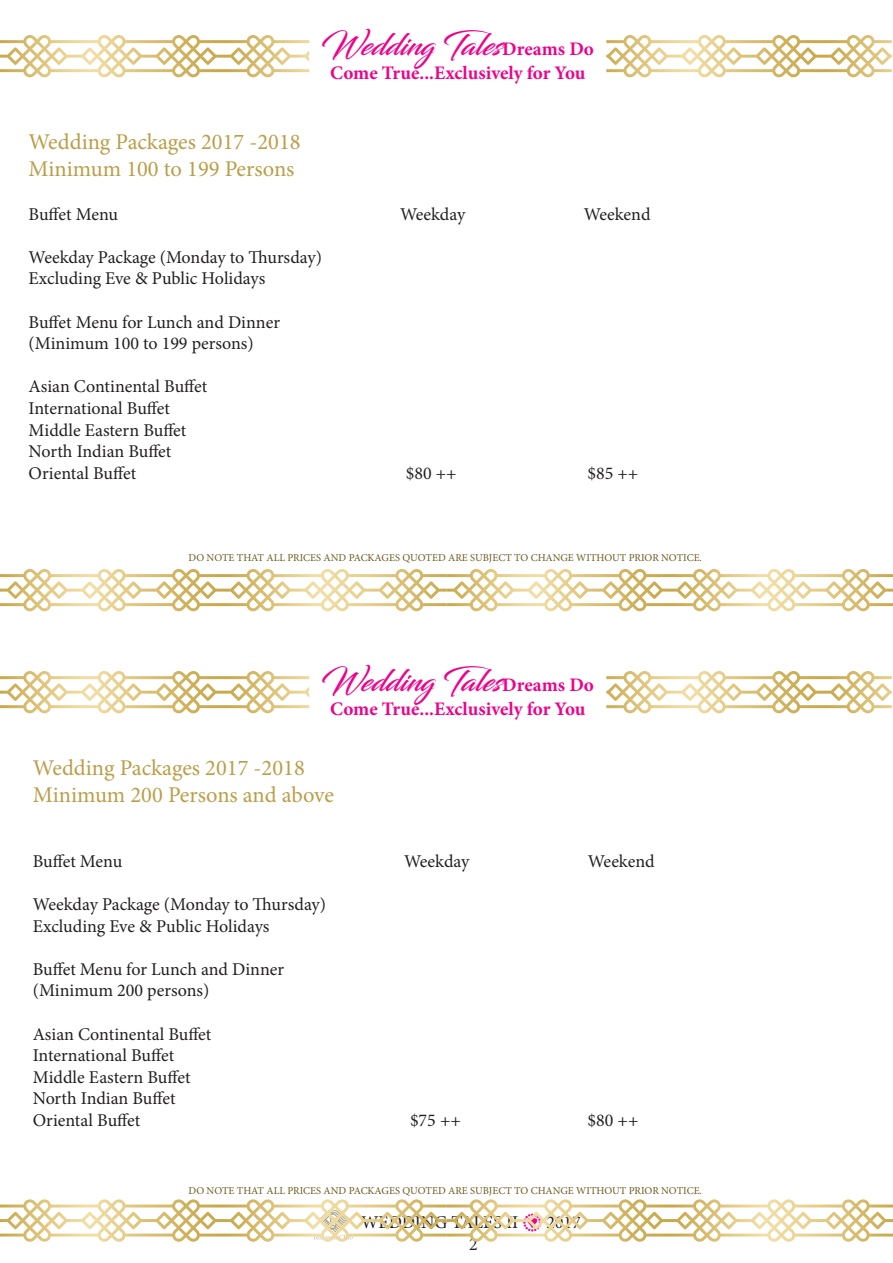
<style>
.page{position:relative;width:893px;height:1263px;background:#fff}
.page>*{position:absolute;margin:0;border:0;box-sizing:border-box;transform-origin:0 0}
.t1{font:30px "Blacksword";color:#ed028c}
.t2{font:22.5px/27px "Minion Pro";color:#ba9e48}
.t3{font:700 19.2px "Minion Pro";letter-spacing:-.005em;color:#ed028c}
.t4{font:18px/21.6px "Minion Pro";color:#231f20}
.t5{font:10.5px "Minion Pro";color:#6c5b21}
.s1{font-family:"Minion Pro";font-weight:700;font-size:19.2px}
.s2{font-family:"Heart Things";color:#ed028c}
</style>
<div class="page">
<svg style="left:0;top:1199px;width:893px;height:43px"></svg>
<svg style="left:0;top:569px;width:893px;height:42px"></svg>
<svg style="left:0;top:35px;width:309px;height:42px"></svg>
<svg style="left:606px;top:35px;width:286px;height:42px"></svg>
<svg style="left:0;top:671px;width:309px;height:42px"></svg>
<svg style="left:606px;top:671px;width:286px;height:42px"></svg>
<h1 class="t1" style="left:322px;top:27px;width:274px">Wedding Tales<span class="s1">Dreams Do</span></h1>
<p class="t3" style="left:330px;top:60px;width:257px">Come True...Exclusively for You</p>
<p class="t2" style="left:29px;top:129px;width:274px">Wedding Packages 2017 -2018<br>Minimum 100 to 199 Persons</p>
<p class="t4" style="left:29px;top:203px;width:91px">Buffet Menu</p>
<p class="t4" style="left:400px;top:203px;width:67px">Weekday</p>
<p class="t4" style="left:584px;top:203px;width:68px">Weekend</p>
<p class="t4" style="left:29px;top:246px;width:295px">Weekday Package (Monday to Thursday)<br>Excluding Eve &amp; Public Holidays</p>
<p class="t4" style="left:29px;top:311px;width:253px">Buffet Menu for Lunch and Dinner (Minimum 100 to 199 persons)</p>
<p class="t4" style="left:29px;top:376px;width:180px">Asian Continental Buffet<br>International Buffet<br>Middle Eastern Buffet<br>North Indian Buffet<br>Oriental Buffet</p>
<p class="t4" style="left:406px;top:462px;width:52px">$80 ++</p>
<p class="t4" style="left:587px;top:462px;width:52px">$85 ++</p>
<p class="t5" style="left:188px;top:551px;width:515px">DO NOTE THAT ALL PRICES AND PACKAGES QUOTED ARE SUBJECT TO CHANGE WITHOUT PRIOR NOTICE.</p>
<h1 class="t1" style="left:322px;top:663px;width:274px">Wedding Tales<span class="s1">Dreams Do</span></h1>
<p class="t3" style="left:330px;top:696px;width:257px">Come True...Exclusively for You</p>
<p class="t2" style="left:33px;top:754px;width:303px">Wedding Packages 2017 -2018<br>Minimum 200 Persons and above</p>
<p class="t4" style="left:33px;top:850px;width:91px">Buffet Menu</p>
<p class="t4" style="left:404px;top:850px;width:67px">Weekday</p>
<p class="t4" style="left:588px;top:850px;width:68px">Weekend</p>
<p class="t4" style="left:33px;top:893px;width:295px">Weekday Package (Monday to Thursday)<br>Excluding Eve &amp; Public Holidays</p>
<p class="t4" style="left:33px;top:958px;width:253px">Buffet Menu for Lunch and Dinner (Minimum 200 persons)</p>
<p class="t4" style="left:33px;top:1023px;width:180px">Asian Continental Buffet<br>International Buffet<br>Middle Eastern Buffet<br>North Indian Buffet<br>Oriental Buffet</p>
<p class="t4" style="left:410px;top:1109px;width:52px">$75 ++</p>
<p class="t4" style="left:588px;top:1109px;width:52px">$80 ++</p>
<p class="t5" style="left:188px;top:1183px;width:515px">DO NOTE THAT ALL PRICES AND PACKAGES QUOTED ARE SUBJECT TO CHANGE WITHOUT PRIOR NOTICE.</p>
<p class="t4" style="left:361px;top:1212px;width:221px;text-align:center">WEDDING TALES II <span class="s2">q</span> 2017<br>2</p>
</div>
